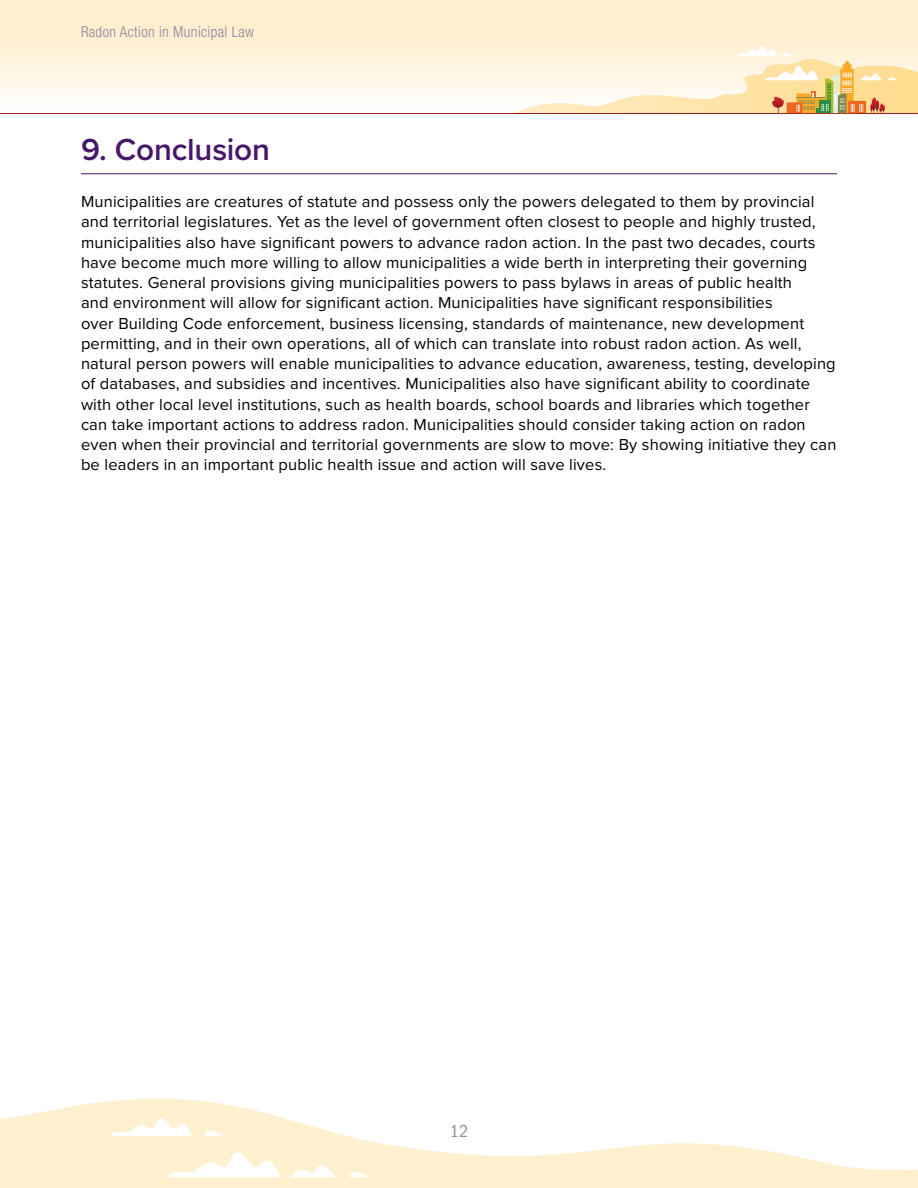
<style>
.page{position:relative;width:918px;height:1188px;background:#fff}
.page>*{position:absolute;margin:0;border:0;box-sizing:border-box;transform-origin:0 0}
.t1{font:600 31.5px "Proxima Nova";letter-spacing:-.005em;color:#45166a}
.t2{font:condensed 18px "ITC Franklin Gothic Std";color:#939598}
.Body{font:16.5px/20.2px "Proxima Nova";letter-spacing:.01em;color:#000}
.t3{font:300 condensed 15px "Helvetica Neue LT Std";letter-spacing:.025em;color:#8b85a1}
</style>
<div class="page">
<svg style="left:0;top:1098px;width:918px;height:90px;fill:#fff0cf"></svg>
<svg style="left:167px;top:1151px;width:114px;height:26px"></svg>
<svg style="left:292px;top:1163px;width:43px;height:14px"></svg>
<svg style="left:349px;top:1172px;width:18px;height:5px"></svg>
<svg style="left:110px;top:1117px;width:82px;height:19px"></svg>
<svg style="left:204px;top:1131px;width:18px;height:5px"></svg>
<hr style="left:81px;top:173px;width:756px;height:1px;background:#45166a">
<div style="left:0;top:0;width:918px;height:113px;background:linear-gradient(to bottom,#ffebc4,#fffdfa)"></div>
<hr style="left:0;top:113px;width:918px;height:1px;background:#9f1d21">
<svg style="left:512px;top:45px;width:406px;height:69px;background:#f9e6c3"></svg>
<p class="t3" style="left:81px;top:23px;width:175px">Radon Action in Municipal Law</p>
<p class="t1" style="left:81px;top:126px;width:191px">9. Conclusion</p>
<p class="Body" style="left:81px;top:191px;width:757px">Municipalities are creatures of statute and possess only the powers delegated to them by provincial and territorial legislatures. Yet as the level of government often closest to people and highly trusted, municipalities also have significant powers to advance radon action. In the past two decades, courts have become much more willing to allow municipalities a wide berth in interpreting their governing statutes. General provisions giving municipalities powers to pass bylaws in areas of public health<br>and environment will allow for significant action. Municipalities have significant responsibilities<br>over Building Code enforcement, business licensing, standards of maintenance, new development permitting, and in their own operations, all of which can translate into robust radon action. As well, natural person powers will enable municipalities to advance education, awareness, testing, developing of databases, and subsidies and incentives. Municipalities also have significant ability to coordinate with other local level institutions, such as health boards, school boards and libraries which together can take important actions to address radon. Municipalities should consider taking action on radon even when their provincial and territorial governments are slow to move: By showing initiative they can be leaders in an important public health issue and action will save lives.</p>
<p class="t2" style="left:450px;top:1121px;width:20px">12</p>
</div>
